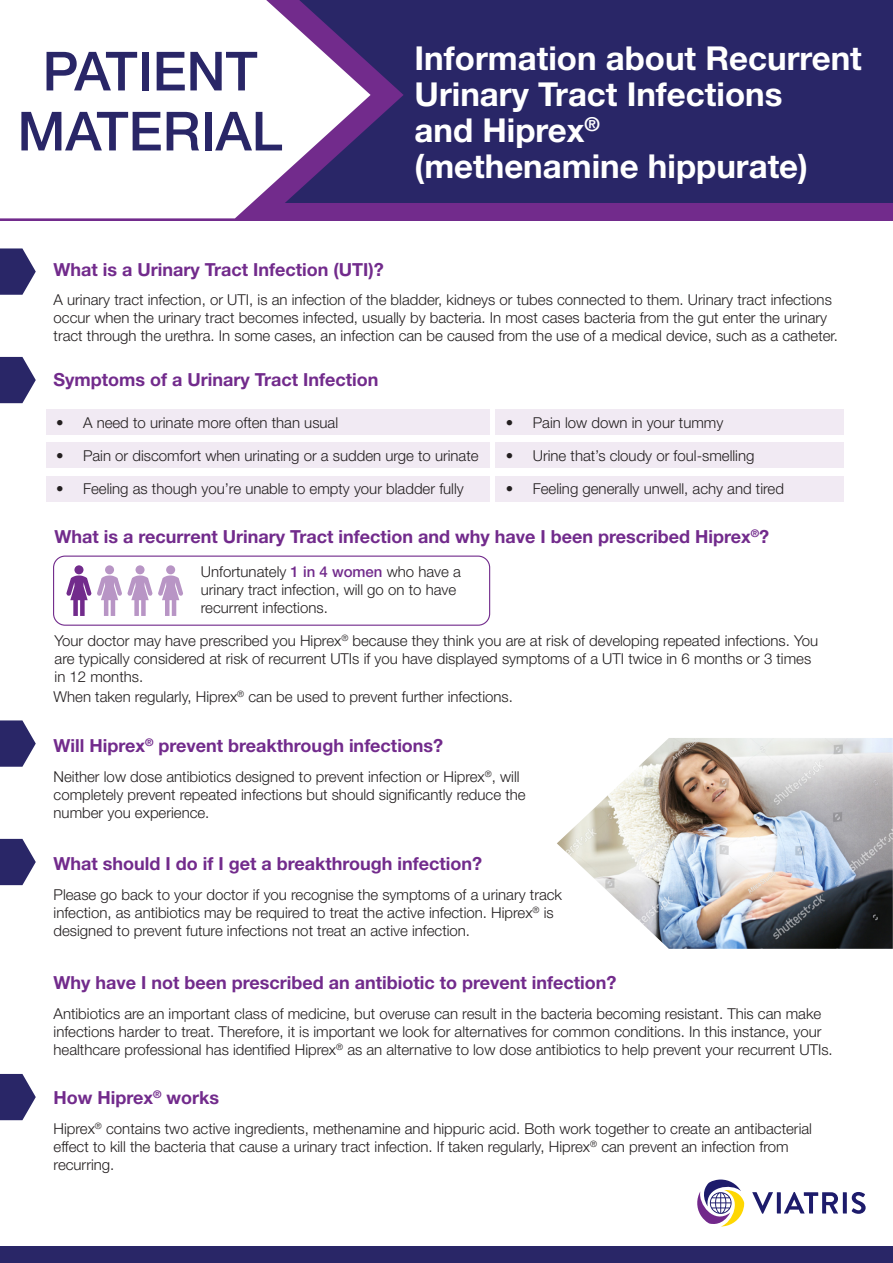
<style>
.page{position:relative;width:893px;height:1263px;background:#fff}
.page>*{position:absolute;margin:0;border:0;box-sizing:border-box;transform-origin:0 0}
.t1{font:54px/60px "Helvetica Neue LT 65 Md";color:#292667;text-align:center}
.t2{font:33px/36px "Helvetica Neue LT 75 Bd";color:#fff}
.t3{font:18px "Helvetica Neue LT 75 Bd";color:#722b8c}
.t4{font:15px/18px "Helvetica Neue LT 45 Lt";color:#231f20}
.s1{font-family:"Helvetica Neue LT 65 Md";color:#722b8c}
</style>
<div class="page">
<div style="left:0;top:161px;width:893px;height:59px;background:#722b8c"></div>
<div style="left:0;top:0;width:893px;height:202px;background:#292667"></div>
<svg style="left:752px;top:1192px;width:114px;height:22px"></svg>
<svg style="left:697px;top:1179px;width:47px;height:47px"></svg>
<div style="left:0;top:1247px;width:893px;height:16px;background:#292667"></div>
<svg style="left:371px;top:65px;width:33px;height:138px"></svg>
<svg style="left:135px;top:565px;width:10px;height:9px"></svg>
<div style="left:105px;top:565px;width:9px;height:9px;background:#b895c5;border-radius:50%"></div>
<div style="left:74px;top:565px;width:10px;height:9px;background:#722b8c;border-radius:50%"></div>
<svg style="left:66px;top:575px;width:86px;height:41px"></svg>
<svg style="left:166px;top:565px;width:9px;height:9px"></svg>
<svg style="left:158px;top:575px;width:25px;height:41px"></svg>
<div style="left:53px;top:555px;width:437px;height:71px;border:1px solid #722b8c;border-radius:11px"></div>
<img style="left:557px;top:738px;width:336px;height:211px">
<svg style="left:0;top:357px;width:36px;height:46px"></svg>
<svg style="left:0;top:248px;width:36px;height:47px"></svg>
<div style="left:47px;top:409px;width:443px;height:25px;background:#f1eaf3"></div>
<div style="left:47px;top:442px;width:443px;height:26px;background:#f1eaf3"></div>
<div style="left:47px;top:476px;width:443px;height:25px;background:#f1eaf3"></div>
<div style="left:496px;top:409px;width:348px;height:25px;background:#f1eaf3"></div>
<div style="left:496px;top:442px;width:348px;height:26px;background:#f1eaf3"></div>
<div style="left:496px;top:476px;width:348px;height:25px;background:#f1eaf3"></div>
<svg style="left:0;top:0;width:371px;height:218px;fill:#fff"></svg>
<svg style="left:0;top:720px;width:36px;height:47px"></svg>
<svg style="left:0;top:839px;width:36px;height:46px"></svg>
<svg style="left:0;top:1074px;width:36px;height:46px"></svg>
<h1 class="t1" style="left:17px;top:41px;width:267px">PATIENT<br>MATERIAL</h1>
<h2 class="t2" style="left:415px;top:39px;width:449px">Information about Recurrent<br>Urinary Tract Infections<br>and Hiprex<sup>®<br></sup>(methenamine hippurate)</h2>
<p class="t3" style="left:54px;top:258px;width:332px">What is a Urinary Tract Infection (UTI)?</p>
<p class="t4" style="left:54px;top:291px;width:786px">A urinary tract infection, or UTI, is an infection of the bladder, kidneys or tubes connected to them. Urinary tract infections occur when the urinary tract becomes infected, usually by bacteria. In most cases bacteria from the gut enter the urinary tract through the urethra. In some cases, an infection can be caused from the use of a medical device, such as a catheter.</p>
<p class="t3" style="left:54px;top:369px;width:326px">Symptoms of a Urinary Tract Infection</p>
<p class="t4" style="left:56px;top:413px;width:284px">• A need to urinate more often than usual</p>
<p class="t4" style="left:56px;top:446px;width:424px">• Pain or discomfort when urinating or a sudden urge to urinate</p>
<p class="t4" style="left:56px;top:479px;width:409px">• Feeling as though you’re unable to empty your bladder fully</p>
<p class="t4" style="left:506px;top:413px;width:219px">• Pain low down in your tummy</p>
<p class="t4" style="left:506px;top:446px;width:250px">• Urine that’s cloudy or foul-smelling</p>
<p class="t4" style="left:506px;top:479px;width:280px">• Feeling generally unwell, achy and tired</p>
<p class="t3" style="left:55px;top:526px;width:716px">What is a recurrent Urinary Tract infection and why have I been prescribed Hiprex<sup>®</sup>?</p>
<p class="t4" style="left:201px;top:562px;width:262px">Unfortunately <span class="s1">1 in 4 women</span> who have a urinary tract infection, will go on to have recurrent infections.</p>
<p class="t4" style="left:55px;top:631px;width:765px">Your doctor may have prescribed you Hiprex<sup>®</sup> because they think you are at risk of developing repeated infections. You are typically considered at risk of recurrent UTIs if you have displayed symptoms of a UTI twice in 6 months or 3 times in 12 months.</p>
<p class="t4" style="left:54px;top:688px;width:461px">When taken regularly, Hiprex<sup>®</sup> can be used to prevent further infections.</p>
<p class="t3" style="left:54px;top:734px;width:391px">Will Hiprex<sup>®</sup> prevent breakthrough infections?</p>
<p class="t4" style="left:54px;top:767px;width:474px">Neither low dose antibiotics designed to prevent infection or Hiprex<sup>®</sup>, will completely prevent repeated infections but should significantly reduce the number you experience.</p>
<p class="t3" style="left:54px;top:852px;width:430px">What should I do if I get a breakthrough infection?</p>
<p class="t4" style="left:54px;top:885px;width:510px">Please go back to your doctor if you recognise the symptoms of a urinary track infection, as antibiotics may be required to treat the active infection. Hiprex<sup>®</sup> is designed to prevent future infections not treat an active infection.</p>
<p class="t3" style="left:54px;top:971px;width:565px">Why have I not been prescribed an antibiotic to prevent infection?</p>
<p class="t4" style="left:54px;top:1004px;width:781px">Antibiotics are an important class of medicine, but overuse can result in the bacteria becoming resistant. This can make infections harder to treat. Therefore, it is important we look for alternatives for common conditions. In this instance, your healthcare professional has identified Hiprex<sup>®</sup> as an alternative to low dose antibiotics to help prevent your recurrent UTIs.</p>
<p class="t3" style="left:54px;top:1086px;width:167px">How Hiprex<sup>®</sup> works</p>
<p class="t4" style="left:54px;top:1119px;width:760px">Hiprex<sup>®</sup> contains two active ingredients, methenamine and hippuric acid. Both work together to create an antibacterial effect to kill the bacteria that cause a urinary tract infection. If taken regularly, Hiprex<sup>®</sup> can prevent an infection from recurring.</p>
</div>
